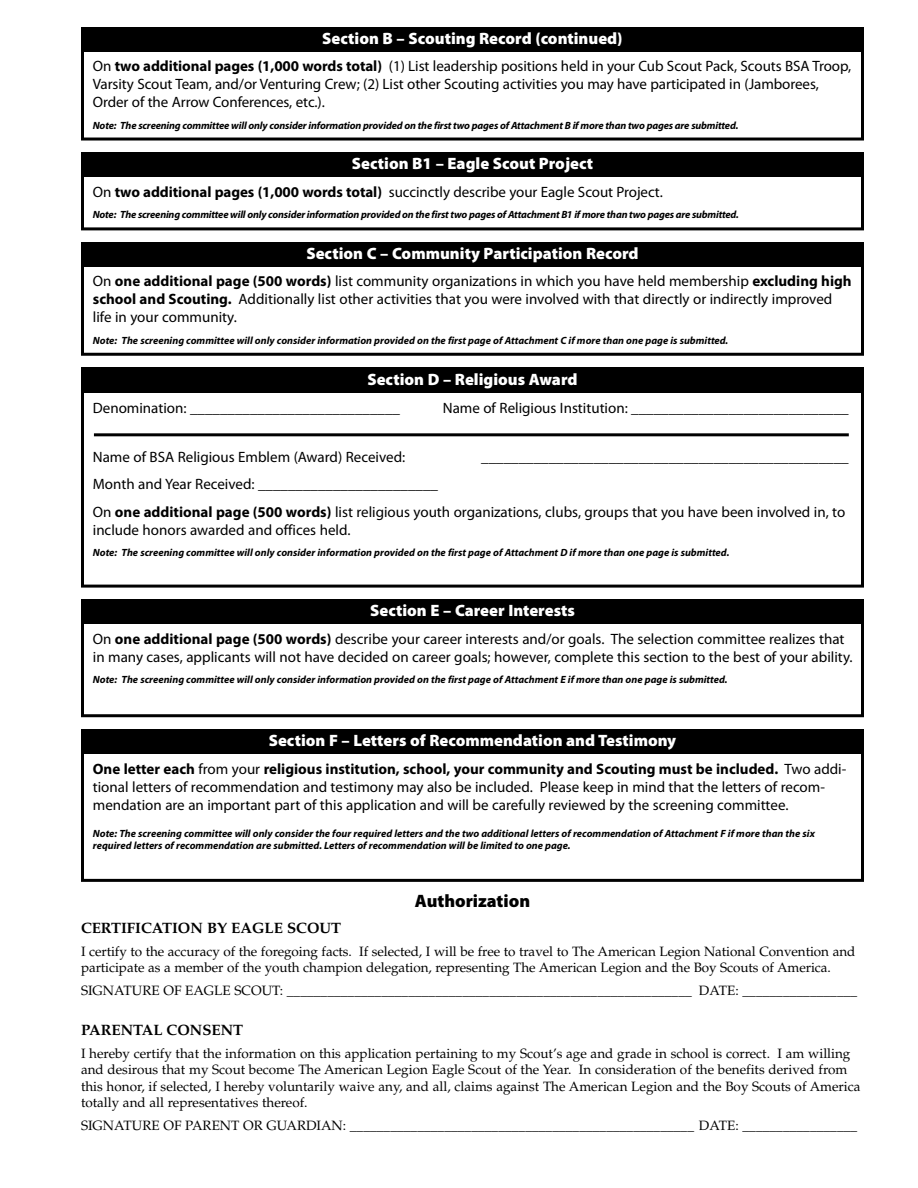
<style>
.page{position:relative;width:918px;height:1188px;background:#fff}
.page>*{position:absolute;margin:0;border:0;box-sizing:border-box;transform-origin:0 0}
.SubHead{font:900 18px "Myriad Pro";color:#000}
.t1{font:900 16.5px "Myriad Pro";color:#fff}
.App_text_A{font:15px/18px "Myriad Pro";color:#000}
.Sub-Sub_head{font:700 15px "Palatino LT Std";color:#000}
.Text{font:13.5px/16.2px "Palatino LT Std";color:#000}
.sub_text_info{font:italic 700 10.5px/12.6px "Myriad Pro";color:#000}
.sub_text_info-2{font:italic 700 10.5px "Myriad Pro";letter-spacing:-.02em;color:#000}
.s1{font-weight:700}
</style>
<div class="page">
<div style="left:81px;top:27px;width:783px;height:114px;border:3px solid #000"></div>
<div style="left:81px;top:27px;width:783px;height:24px;background:#000"></div>
<div style="left:81px;top:242px;width:783px;height:114px;border:3px solid #000"></div>
<div style="left:81px;top:242px;width:783px;height:24px;background:#000"></div>
<div style="left:81px;top:599px;width:783px;height:118px;border:3px solid #000"></div>
<div style="left:81px;top:599px;width:783px;height:25px;background:#000"></div>
<div style="left:81px;top:729px;width:783px;height:153px;border:3px solid #000"></div>
<div style="left:81px;top:729px;width:783px;height:25px;background:#000"></div>
<div style="left:81px;top:152px;width:783px;height:78px;border:3px solid #000"></div>
<div style="left:81px;top:152px;width:783px;height:25px;background:#000"></div>
<div style="left:81px;top:368px;width:783px;height:220px;border:3px solid #000"></div>
<div style="left:81px;top:368px;width:783px;height:25px;background:#000"></div>
<hr style="left:94px;top:433px;width:755px;height:3px;background:#000">
<p class="t1" style="left:322px;top:29px;width:302px">Section B – Scouting Record (continued)</p>
<p class="App_text_A" style="left:93px;top:57px;width:760px">On <span class="s1">two additional pages (1,000 words total)</span> (1) List leadership positions held in your Cub Scout Pack, Scouts BSA Troop,<br>Varsity Scout Team, and/or Venturing Crew; (2) List other Scouting activities you may have participated in (Jamborees,<br>Order of the Arrow Conferences, etc.).</p>
<p class="sub_text_info" style="left:93px;top:119px;width:647px">Note: The screening committee will only consider information provided on the first two pages of Attachment B if more than two pages are submitted.</p>
<p class="t1" style="left:352px;top:154px;width:243px">Section B1 – Eagle Scout Project</p>
<p class="App_text_A" style="left:93px;top:183px;width:572px">On <span class="s1">two additional pages (1,000 words total)</span> succinctly describe your Eagle Scout Project.</p>
<p class="sub_text_info-2" style="left:93px;top:209px;width:648px">Note: The screening committee will only consider information provided on the first two pages of Attachment B1 if more than two pages are submitted.</p>
<p class="t1" style="left:306px;top:244px;width:334px">Section C – Community Participation Record</p>
<p class="App_text_A" style="left:93px;top:273px;width:760px">On <span class="s1">one additional page (500 words)</span> list community organizations in which you have held membership <span class="s1">excluding high school and Scouting.</span> Additionally list other activities that you were involved with that directly or indirectly improved life in your community.</p>
<p class="sub_text_info" style="left:93px;top:334px;width:637px">Note: The screening committee will only consider information provided on the first page of Attachment C if more than one page is submitted.</p>
<p class="t1" style="left:367px;top:370px;width:212px">Section D – Religious Award</p>
<p class="App_text_A" style="left:93px;top:399px;width:309px">Denomination: ____________________________</p>
<p class="App_text_A" style="left:443px;top:399px;width:408px">Name of Religious Institution: _____________________________</p>
<p class="App_text_A" style="left:93px;top:448px;width:314px">Name of BSA Religious Emblem (Award) Received:</p>
<p class="App_text_A" style="left:481px;top:448px;width:369px">_________________________________________________</p>
<p class="App_text_A" style="left:93px;top:476px;width:347px">Month and Year Received: ________________________</p>
<p class="App_text_A" style="left:93px;top:503px;width:754px">On <span class="s1">one additional page (500 words)</span> list religious youth organizations, clubs, groups that you have been involved in, to include honors awarded and offices held.</p>
<p class="sub_text_info" style="left:93px;top:547px;width:638px">Note: The screening committee will only consider information provided on the first page of Attachment D if more than one page is submitted.</p>
<p class="t1" style="left:370px;top:601px;width:206px">Section E – Career Interests</p>
<p class="App_text_A" style="left:93px;top:630px;width:761px">On <span class="s1">one additional page (500 words)</span> describe your career interests and/or goals. The selection committee realizes that in many cases, applicants will not have decided on career goals; however, complete this section to the best of your ability.</p>
<p class="sub_text_info" style="left:93px;top:674px;width:636px">Note: The screening committee will only consider information provided on the first page of Attachment E if more than one page is submitted.</p>
<p class="t1" style="left:269px;top:731px;width:409px">Section F – Letters of Recommendation and Testimony</p>
<p class="App_text_A" style="left:93px;top:760px;width:755px"><span class="s1">One letter each</span> from your <span class="s1">religious institution, school, your community and Scouting must be included.</span> Two addi&shy;tional letters of recommendation and testimony may also be included. Please keep in mind that the letters of recom&shy;mendation are an important part of this application and will be carefully reviewed by the screening committee.</p>
<p class="sub_text_info" style="left:93px;top:827px;width:724px">Note: The screening committee will only consider the four required letters and the two additional letters of recommendation of Attachment F if more than the six required letters of recommendation are submitted. Letters of recommendation will be limited to one page.</p>
<p class="SubHead" style="left:415px;top:891px;width:117px">Authorization</p>
<p class="Sub-Sub_head" style="left:81px;top:919px;width:262px">CERTIFICATION BY EAGLE SCOUT</p>
<p class="Text" style="left:81px;top:943px;width:776px">I certify to the accuracy of the foregoing facts. If selected, I will be free to travel to The American Legion National Convention and participate as a member of the youth champion delegation, representing The American Legion and the Boy Scouts of America.</p>
<p class="Text" style="left:81px;top:983px;width:778px">SIGNATURE OF EAGLE SCOUT: ____________________________________________________________ DATE: _________________</p>
<p class="Sub-Sub_head" style="left:81px;top:1021px;width:164px">PARENTAL CONSENT</p>
<p class="Text" style="left:81px;top:1046px;width:781px">I hereby certify that the information on this application pertaining to my Scout’s age and grade in school is correct. I am willing and desirous that my Scout become The American Legion Eagle Scout of the Year. In consideration of the benefits derived from this honor, if selected, I hereby voluntarily waive any, and all, claims against The American Legion and the Boy Scouts of America totally and all representatives thereof.</p>
<p class="Text" style="left:81px;top:1117px;width:778px">SIGNATURE OF PARENT OR GUARDIAN: ___________________________________________________ DATE: _________________</p>
</div>
